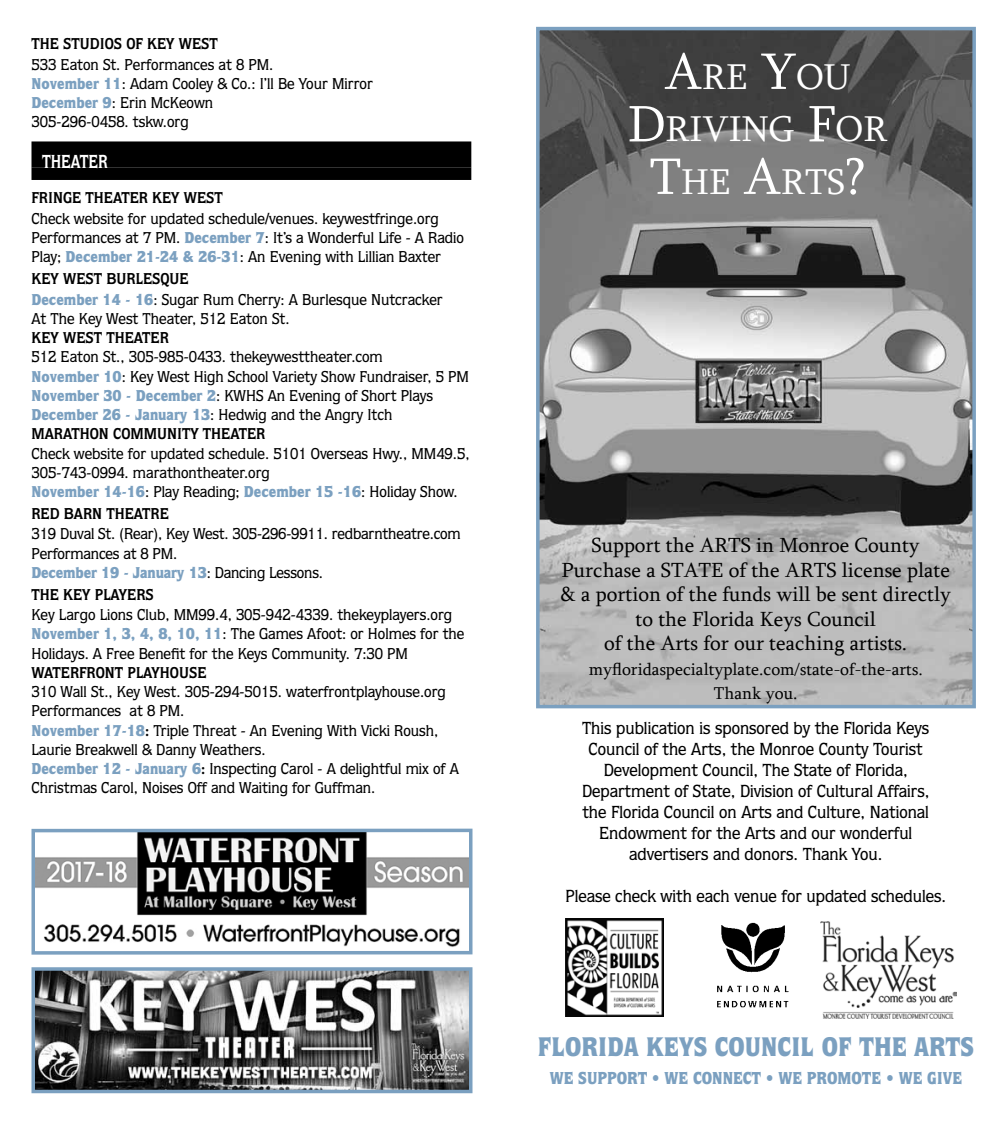
<style>
.page{position:relative;width:1008px;height:1134px;background:#fff}
.page>*{position:absolute;margin:0;border:0;box-sizing:border-box;transform-origin:0 0}
.t1{font:36.75px/52.5px "Sylfaen";color:#fff;text-align:center}
.t2{font:900 26.95px "Quorum";color:#7ba0c0;scale:.91 1}
.t3{font:21px/24.5px "Sylfaen";color:#000;text-align:center}
.t4{font:700 18.9px "Quorum";color:#fff;scale:.83 1}
.t5{font:500 17.5px/21px "Quorum";color:#000;text-align:center;scale:.95 1}
.t6{font:17.5px/24.5px "Sylfaen";color:#000;text-align:center}
.t7{font:900 17.32px "Quorum";color:#7ba0c0;scale:.91 1}
.t8{font:500 15.75px/19.2px "Quorum";color:#000;scale:.95 1}
.t9{font:700 15.75px "Quorum";color:#000;scale:.95 1}
.s1{font-weight:900;color:#7ba0c0}
.s2{font-weight:700}
.s3{font-size:52.5px}
</style>
<div class="page">
<div style="left:32px;top:141px;width:439px;height:27px;background:#000"></div>
<div style="left:32px;top:168px;width:439px;height:12px;background:#000"></div>
<img style="left:37px;top:972px;width:430px;height:116px">
<div style="left:32px;top:967px;width:440px;height:126px;border:4px solid #7ba0c0"></div>
<img style="left:37px;top:834px;width:430px;height:113px">
<div style="left:32px;top:829px;width:440px;height:126px;border:4px solid #7ba0c0"></div>
<img style="left:717px;top:922px;width:72px;height:86px">
<img style="left:566px;top:919px;width:98px;height:97px">
<img style="left:820px;top:922px;width:136px;height:97px">
<img style="left:541px;top:32px;width:430px;height:671px">
<div style="left:536px;top:27px;width:440px;height:681px;border:4px solid #7ba0c0"></div>
<p class="t9" style="left:32px;top:34px;width:11px">THE</p>
<p class="t9" style="left:63px;top:34px;width:10px">STUDIOS</p>
<p class="t9" style="left:126px;top:34px;width:79px">OF KEY WEST</p>
<p class="t8" style="left:32px;top:55px;width:361px">533 Eaton St. Performances at 8 PM.<br><span class="s1">November 11</span>: Adam Cooley &amp; Co.: I’ll Be Your Mirror <span class="s1">December 9</span>: Erin McKeown<br>305-296-0458. tskw.org</p>
<p class="t4" style="left:42px;top:150px;width:81px">THEATER</p>
<p class="t9" style="left:32px;top:189px;width:68px">FRINGE THEATER</p>
<p class="t9" style="left:152px;top:189px;width:58px">KEY WEST</p>
<p class="t8" style="left:32px;top:209px;width:457px">Check website for updated schedule/venues. keywestfringe.org<br>Performances at 7 PM. <span class="s1">December 7</span>: It’s a Wonderful Life - A Radio<br>Play; <span class="s1">December 21-24 &amp; 26-31</span>: An Evening with Lillian Baxter</p>
<p class="t9" style="left:32px;top:269px;width:58px">KEY WEST</p>
<p class="t9" style="left:106px;top:269px;width:11px">BURLES</p>
<p class="t8" style="left:32px;top:269px;width:434px;line-height:19.8px;text-indent:129px"><span class="s2">QUE<br></span><span class="s1">December 14 - 16</span>: Sugar Rum Cherry: A Burlesque Nutcracker<br>At The Key West Theater, 512 Eaton St.</p>
<p class="t9" style="left:32px;top:328px;width:58px">KEY WEST</p>
<p class="t9" style="left:106px;top:328px;width:11px">THEATER</p>
<p class="t8" style="left:32px;top:347px;width:462px">512 Eaton St., 305-985-0433. thekeywesttheater.com<br><span class="s1">November 10</span>: Key West High School Variety Show Fundraiser, 5 PM <span class="s1">November 30 - December 2</span>: KWHS An Evening of Short Plays <span class="s1">December 26 - January 13</span>: Hedwig and the Angry Itch<br><span class="s2">MARATHON</span></p>
<p class="t9" style="left:113px;top:425px;width:57px">COMMUNITY</p>
<p class="t9" style="left:203px;top:425px;width:11px">THEATER</p>
<p class="t8" style="left:32px;top:444px;width:463px">Check website for updated schedule. 5101 Overseas Hwy., MM49.5,<br>305-743-0994. marathontheater.org<br><span class="s1">November 14-16</span>: Play Reading; <span class="s1">December 15 -16</span>: Holiday Show.</p>
<p class="t9" style="left:32px;top:504px;width:11px">RED</p>
<p class="t9" style="left:64px;top:504px;width:11px">BARN</p>
<p class="t9" style="left:106px;top:504px;width:11px">THEATRE</p>
<p class="t8" style="left:32px;top:524px;width:453px">319 Duval St. (Rear), Key West. 305-296-9911. redbarntheatre.com<br>Performances at 8 PM.<br><span class="s1">December 19 - January 13</span>: Dancing Lessons.</p>
<p class="t9" style="left:32px;top:585px;width:11px">THE</p>
<p class="t9" style="left:63px;top:585px;width:44px">KEY PLAYERS</p>
<p class="t8" style="left:32px;top:605px;width:457px">Key Largo Lions Club, MM99.4, 305-942-4339. thekeyplayers.org<br><span class="s1">November 1, 3, 4, 8, 10, 11</span>: The Games Afoot: or Holmes for the<br>Holidays. A Free Benefit for the Keys Community. 7:30 PM</p>
<p class="t9" style="left:32px;top:663px;width:24px">WATER</p>
<p class="t9" style="left:79px;top:663px;width:19px">FRONT</p>
<p class="t9" style="left:127px;top:663px;width:11px">PLAYHOUSE</p>
<p class="t8" style="left:32px;top:682px;width:451px">310 Wall St., Key West. 305-294-5015. waterfrontplayhouse.org Performances at 8 PM.<br><span class="s1">November 17-18</span><span class="s2">:</span> Triple Threat - An Evening With Vicki Roush, Laurie Breakwell &amp; Danny Weathers.<br><span class="s1">December 12 - January 6</span><span class="s2">:</span> Inspecting Carol - A delightful mix of A Christmas Carol, Noises Off and Waiting for Guffman.</p>
<h1 class="t1" style="left:628px;top:50px;width:261px"><span class="s3">A</span>RE <span class="s3">Y</span>OU<br><span class="s3">D</span>RIVING <span class="s3">F</span>OR<br><span class="s3">T</span>HE <span class="s3">A</span>RTS<span class="s3">?</span></h1>
<h3 class="t3" style="left:561px;top:532px;width:392px">Support the ARTS in Monroe County Purchase a STATE of the ARTS license plate &amp; a portion of the funds will be sent directly to the Florida Keys Council<br>of the Arts for our teaching artists.</h3>
<p class="t6" style="left:589px;top:656px;width:335px">myfloridaspecialtyplate.com/state-of-the-arts.<br>Thank you.</p>
<p class="t5" style="left:582px;top:717px;width:367px">This publication is sponsored by the Florida Keys Council of the Arts, the Monroe County Tourist Development Council, The State of Florida, Department of State, Division of Cultural Affairs, the Florida Council on Arts and Culture, National Endowment for the Arts and our wonderful advertisers and donors. Thank You.</p>
<p class="t5" style="left:565px;top:885px;width:402px">Please check with each venue for updated schedules.</p>
<h2 class="t2" style="left:538px;top:1030px;width:465px">Florida Keys Council of the Arts</h2>
<p class="t7" style="left:550px;top:1067px;width:454px">We Support • We Connect • We Promote • We Give</p>
</div>
